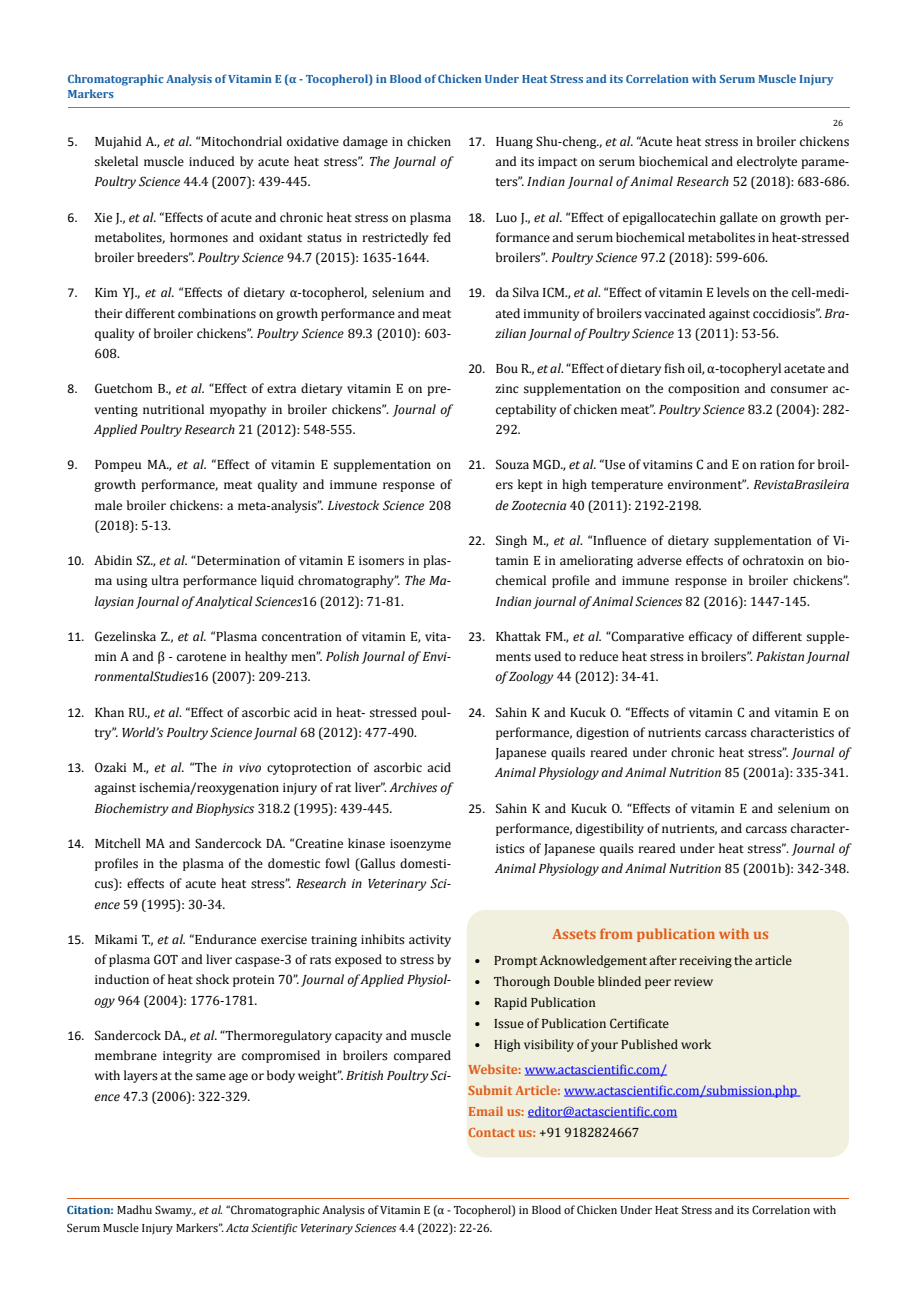
<style>
.page{position:relative;width:917px;height:1296px;background:#fff}
.page>*{position:absolute;margin:0;border:0;box-sizing:border-box;transform-origin:0 0}
.t1{font:700 15px "Cambria";color:#e05d1a}
.t2{font:13.5px/20.2px "Cambria";color:#000;text-align:justify}
.t3{font:13.5px/21px "Cambria";color:#00f}
.t4{font:12px/18px "Cambria";color:#000}
.t5{font:700 12px/15px "Cambria";color:#1560a6}
.t6{font:9px "Cambria";color:#000}
.s1{font-family:"Calibri"}
.s2{font-style:italic}
.s3{font-weight:700;color:#e05d1a}
.s4{color:#000}
.s5{font-weight:700;color:#035089}
</style>
<div class="page">
<div style="left:467px;top:911px;width:381px;height:246px;background:#f1f0de;border-radius:18px"></div>
<div style="left:467px;top:910px;width:382px;height:247px;border:2px solid #f1f0de;border-radius:18px"></div>
<hr style="left:524px;top:1075px;width:143px;height:1px;background:#00f">
<hr style="left:564px;top:1096px;width:236px;height:1px;background:#00f">
<hr style="left:527px;top:1117px;width:150px;height:1px;background:#00f">
<hr style="left:68px;top:108px;width:781px;height:1px;background:#e05d1a">
<hr style="left:67px;top:1198px;width:781px;height:1px;background:#e05d1a">
<p class="t5" style="left:68px;top:71px;width:767px">Chromatographic Analysis of Vitamin E (α - Tocopherol) in Blood of Chicken Under Heat Stress and its Correlation with Serum Muscle Injury<br>Markers</p>
<p class="t2" style="left:94px;top:131px;width:358px;text-indent:-27px"><span class="s1">5.</span> Mujahid A., <span class="s2">et al</span>. “Mitochondrial oxidative damage in chicken skeletal muscle induced by acute heat stress”. <span class="s2">The Journal of Poultry Science</span> 44.4 (2007): 439-445.</p>
<p class="t2" style="left:94px;top:207px;width:358px;text-indent:-27px"><span class="s1">6.</span> Xie J., <span class="s2">et al</span>. “Effects of acute and chronic heat stress on plasma metabolites, hormones and oxidant status in restrictedly fed broiler breeders”. <span class="s2">Poultry Science</span> 94.7 (2015): 1635-1644.</p>
<p class="t2" style="left:94px;top:283px;width:358px;text-indent:-27px"><span class="s1">7.</span> Kim YJ., <span class="s2">et al</span>. “Effects of dietary α-tocopherol, selenium and their different combinations on growth performance and meat quality of broiler chickens”. <span class="s2">Poultry Science</span> 89.3 (2010): 603- 608.</p>
<p class="t2" style="left:94px;top:379px;width:358px;text-indent:-27px"><span class="s1">8.</span> Guetchom B., <span class="s2">et al</span>. “Effect of extra dietary vitamin E on pre&shy;venting nutritional myopathy in broiler chickens”<span class="s2">. Journal of Applied Poultry Research</span> 21 (2012): 548-555.</p>
<p class="t2" style="left:94px;top:454px;width:358px;text-indent:-27px"><span class="s1">9.</span> Pompeu MA., <span class="s2">et al</span>. “Effect of vitamin E supplementation on growth performance, meat quality and immune response of male broiler chickens: a meta-analysis”. <span class="s2">Livestock Science</span> 208 (2018): 5-13.</p>
<p class="t2" style="left:94px;top:550px;width:358px;text-indent:-27px"><span class="s1">10.</span> Abidin SZ., <span class="s2">et al</span>. “Determination of vitamin E isomers in plas&shy;ma using ultra performance liquid chromatography”. <span class="s2">The Ma&shy;laysian Journal of Analytical Sciences</span>16 (2012): 71-81.</p>
<p class="t2" style="left:94px;top:626px;width:358px;text-indent:-27px"><span class="s1">11.</span> Gezelinska Z., <span class="s2">et al</span>. “Plasma concentration of vitamin E, vita&shy;min A and β - carotene in healthy men”. <span class="s2">Polish Journal of Envi&shy;ronmentalStudies</span>16 (2007): 209-213.</p>
<p class="t2" style="left:67px;top:702px;width:385px;text-align:center"><span class="s1">12.</span> Khan RU., <span class="s2">et al</span>. “Effect of ascorbic acid in heat- stressed poul&shy;try”. <span class="s2">World’s Poultry Science Journal</span> 68 (2012): 477-490.</p>
<p class="t2" style="left:94px;top:757px;width:358px;text-indent:-27px"><span class="s1">13.</span> Ozaki M., <span class="s2">et al</span>. “The <span class="s2">in vivo</span> cytoprotection of ascorbic acid against ischemia/reoxygenation injury of rat liver”. <span class="s2">Archives of Biochemistry and Biophysics</span> 318.2 (1995): 439-445.</p>
<p class="t2" style="left:94px;top:833px;width:358px;text-indent:-27px"><span class="s1">14.</span> Mitchell MA and Sandercock DA. “Creatine kinase isoenzyme profiles in the plasma of the domestic fowl (Gallus domesti&shy;cus): effects of acute heat stress”. <span class="s2">Research in Veterinary Sci&shy;ence</span> 59 (1995): 30-34.</p>
<p class="t2" style="left:94px;top:929px;width:358px;text-indent:-27px"><span class="s1">15.</span> Mikami T., <span class="s2">et al</span>. “Endurance exercise training inhibits activity of plasma GOT and liver caspase-3 of rats exposed to stress by induction of heat shock protein 70”. <span class="s2">Journal of Applied Physiol&shy;ogy</span> 964 (2004): 1776-1781.</p>
<p class="t2" style="left:94px;top:1025px;width:358px;text-indent:-27px"><span class="s1">16.</span> Sandercock DA., <span class="s2">et al</span>. “Thermoregulatory capacity and muscle membrane integrity are compromised in broilers compared with layers at the same age or body weight”. <span class="s2">British Poultry Sci&shy;ence</span> 47.3 (2006): 322-329.</p>
<p class="t6" style="left:833px;top:118px;width:11px">26</p>
<p class="t2" style="left:495px;top:131px;width:355px;text-indent:-27px"><span class="s1">17.</span> Huang Shu-cheng., <span class="s2">et al</span>. “Acute heat stress in broiler chickens and its impact on serum biochemical and electrolyte parame&shy;ters”. <span class="s2">Indian Journal of Animal Research</span> 52 (2018): 683-686.</p>
<p class="t2" style="left:495px;top:207px;width:355px;text-indent:-27px"><span class="s1">18.</span> Luo J., <span class="s2">et al</span>. “Effect of epigallocatechin gallate on growth per&shy;formance and serum biochemical metabolites in heat-stressed broilers”<span class="s2">. Poultry Science</span> 97.2 (2018): 599-606.</p>
<p class="t2" style="left:495px;top:283px;width:355px;text-indent:-27px"><span class="s1">19.</span> da Silva ICM., <span class="s2">et al</span>. “Effect of vitamin E levels on the cell-medi&shy;ated immunity of broilers vaccinated against coccidiosis”. <span class="s2">Bra&shy;zilian Journal of Poultry Science</span> 13 (2011): 53-56.</p>
<p class="t2" style="left:495px;top:358px;width:355px;text-indent:-27px"><span class="s1">20.</span> Bou R., <span class="s2">et al</span>. “Effect of dietary fish oil, α-tocopheryl acetate and zinc supplementation on the composition and consumer ac&shy;ceptability of chicken meat”. <span class="s2">Poultry Science</span> 83.2 (2004): 282- 292.</p>
<p class="t2" style="left:495px;top:454px;width:355px;text-indent:-27px"><span class="s1">21.</span> Souza MGD., <span class="s2">et al</span>. “Use of vitamins C and E on ration for broil&shy;ers kept in high temperature environment”<span class="s2">. RevistaBrasileira de Zootecnia</span> 40 (2011): 2192-2198.</p>
<p class="t2" style="left:495px;top:530px;width:355px;text-indent:-27px"><span class="s1">22.</span> Singh M., <span class="s2">et al</span>. “Influence of dietary supplementation of Vi&shy;tamin E in ameliorating adverse effects of ochratoxin on bio&shy;chemical profile and immune response in broiler chickens”.<br><span class="s2">Indian journal of Animal Sciences</span> 82 (2016): 1447-145.</p>
<p class="t2" style="left:495px;top:626px;width:355px;text-indent:-27px"><span class="s1">23.</span> Khattak FM., <span class="s2">et al</span>. “Comparative efficacy of different supple&shy;ments used to reduce heat stress in broilers”. <span class="s2">Pakistan Journal of Zoology</span> 44 (2012): 34-41.</p>
<p class="t2" style="left:495px;top:702px;width:355px;text-indent:-27px"><span class="s1">24.</span> Sahin K and Kucuk O. “Effects of vitamin C and vitamin E on performance, digestion of nutrients carcass characteristics of Japanese quails reared under chronic heat stress”. <span class="s2">Journal of Animal Physiology and Animal Nutrition</span> 85 (2001a): 335-341.</p>
<p class="t2" style="left:495px;top:798px;width:355px;text-indent:-27px"><span class="s1">25.</span> Sahin K and Kucuk O. “Effects of vitamin E and selenium on performance, digestibility of nutrients, and carcass character&shy;istics of Japanese quails reared under heat stress”<span class="s2">. Journal of Animal Physiology and Animal Nutrition</span> 85 (2001b): 342-348.</p>
<p class="t1" style="left:552px;top:923px;width:218px">Assets from publication with us</p>
<p class="t2" style="left:474px;top:950px;width:319px">• Prompt Acknowledgement after receiving the article</p>
<p class="t2" style="left:474px;top:971px;width:240px">• Thorough Double blinded peer review</p>
<p class="t2" style="left:474px;top:992px;width:123px">• Rapid Publication</p>
<p class="t2" style="left:474px;top:1013px;width:196px">• Issue of Publication Certificate</p>
<p class="t2" style="left:474px;top:1034px;width:238px">• High visibility of your Published work</p>
<p class="t3" style="left:468px;top:1059px;width:330px"><span class="s3">Website:</span> www.actascientific.com/<br><span class="s3">Submit Article:</span> www.actascientific.com/submission.php <span class="s3">Email us:</span> editor@actascientific.com<br><span class="s3">Contact us:</span> <span class="s4">+91 9182824667</span></p>
<p class="t4" style="left:67px;top:1201px;width:770px"><span class="s5">Citation:</span> Madhu Swamy<span class="s2">., et al.</span> “Chromatographic Analysis of Vitamin E (α - Tocopherol) in Blood of Chicken Under Heat Stress and its Correlation with<br>Serum Muscle Injury Markers”. <span class="s2">Acta Scientific Veterinary Sciences</span> 4.4 (2022): 22-26.</p>
</div>
